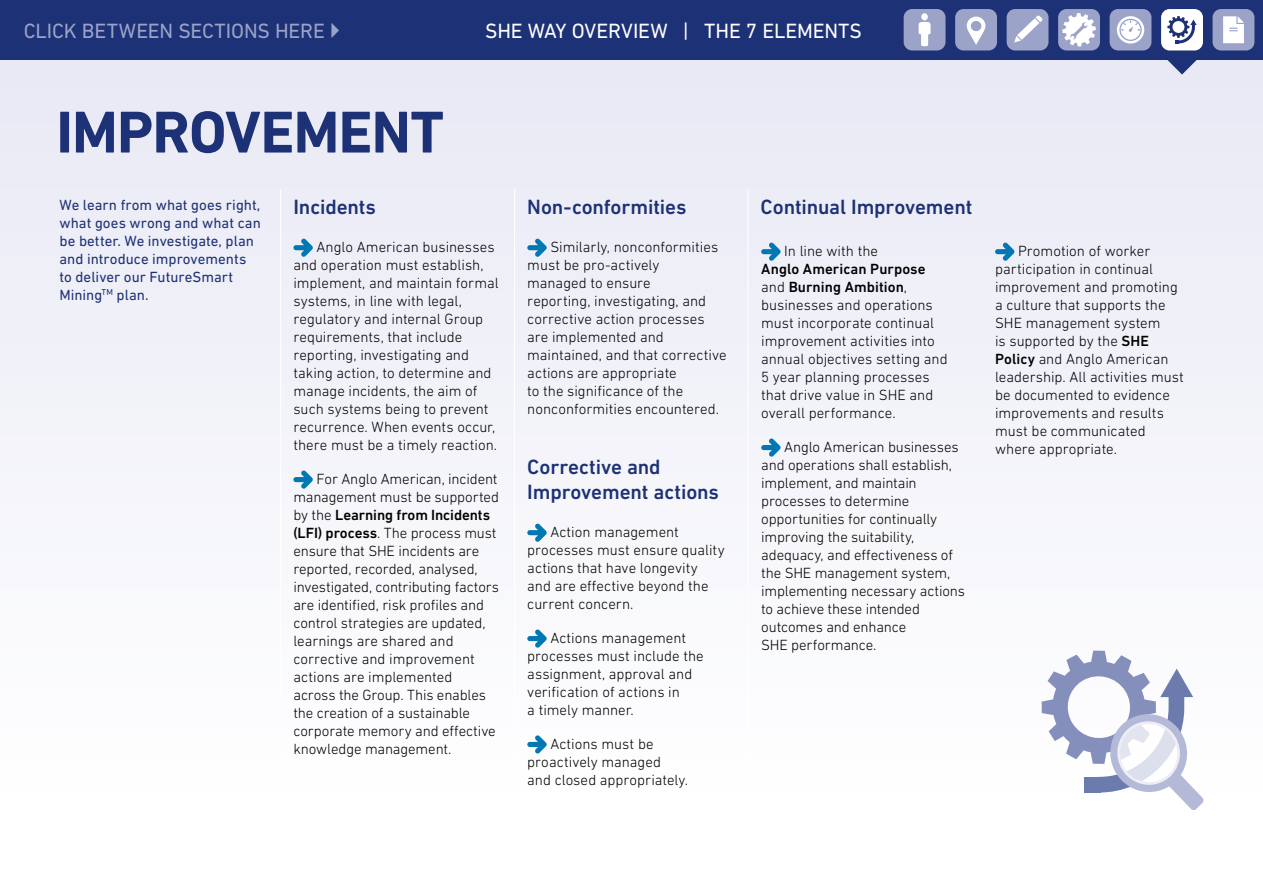
<style>
.page{position:relative;width:1263px;height:893px;background:#fff}
.page>*{position:absolute;margin:0;border:0;box-sizing:border-box;transform-origin:0 0}
.t1{font:700 60px "DIN Next LT Pro";letter-spacing:-.015em;color:#1d3176}
.t2{font:500 21px/25.2px "DIN Next LT Pro";letter-spacing:-.005em;color:#1d3176}
.t3{font:21px "DIN Next LT Pro";letter-spacing:-.01em;color:#fff}
.t4{font:21px "DIN Next LT Pro";letter-spacing:-.005em;color:#9ca3c9}
.t5{font:300 15px/18px "DIN Next LT Pro";color:#000}
.t6{font:15px/18px "DIN Next LT Pro";color:#1d3176}
.s1{font-weight:500}
</style>
<div class="page">
<div style="left:0;top:0;width:1263px;height:810px;background:#f3f4fa"></div>
<div style="left:0;top:0;width:1263px;height:60px;background:#1d3176"></div>
<div style="left:1161px;top:9px;width:42px;height:41px;background:#fff;border-radius:8px"></div>
<svg style="left:1167px;top:60px;width:30px;height:15px"></svg>
<svg style="left:293px;top:238px;width:20px;height:19px"></svg>
<svg style="left:293px;top:470px;width:20px;height:19px"></svg>
<svg style="left:527px;top:238px;width:20px;height:19px"></svg>
<svg style="left:527px;top:523px;width:20px;height:19px"></svg>
<svg style="left:527px;top:629px;width:20px;height:19px"></svg>
<svg style="left:527px;top:735px;width:20px;height:18px"></svg>
<hr style="left:514px;top:189px;width:1px;height:644px;background:#fff">
<hr style="left:280px;top:189px;width:1px;height:644px;background:#fff">
<hr style="left:747px;top:189px;width:1px;height:644px;background:#fff">
<svg style="left:761px;top:242px;width:20px;height:19px"></svg>
<svg style="left:761px;top:438px;width:20px;height:19px"></svg>
<svg style="left:995px;top:242px;width:19px;height:19px"></svg>
<svg style="left:1167px;top:16px;width:30px;height:27px"></svg>
<svg style="left:1042px;top:651px;width:161px;height:159px"></svg>
<div style="left:904px;top:9px;width:41px;height:41px;background:#9ca3c9;border-radius:8px"></div>
<div style="left:921px;top:13px;width:7px;height:7px;background:#fff;border-radius:50%"></div>
<svg style="left:919px;top:22px;width:12px;height:24px"></svg>
<div style="left:955px;top:9px;width:42px;height:41px;background:#9ca3c9;border-radius:8px"></div>
<svg style="left:967px;top:17px;width:18px;height:28px"></svg>
<div style="left:1007px;top:9px;width:41px;height:41px;background:#9ca3c9;border-radius:8px"></div>
<svg style="left:1014px;top:15px;width:29px;height:27px"></svg>
<div style="left:1212px;top:9px;width:42px;height:41px;background:#9ca3c9;border-radius:8px"></div>
<svg style="left:1223px;top:16px;width:21px;height:27px"></svg>
<div style="left:1109px;top:9px;width:42px;height:41px;background:#9ca3c9;border-radius:8px"></div>
<svg style="left:1117px;top:16px;width:27px;height:28px"></svg>
<div style="left:1058px;top:9px;width:42px;height:41px;background:#9ca3c9;border-radius:8px"></div>
<svg style="left:1062px;top:13px;width:34px;height:33px"></svg>
<h2 class="t4" style="left:24px;top:19px;width:303px">CLICK BETWEEN SECTIONS HERE</h2>
<h2 class="t3" style="left:485px;top:18px;width:378px">SHE WAY OVERVIEW | THE 7 ELEMENTS</h2>
<h1 class="t1" style="left:56px;top:97px;width:389px">IMPROVEMENT</h1>
<p class="t6" style="left:60px;top:195px;width:203px">We learn from what goes right, what goes wrong and what can be better. We investigate, plan and introduce improvements to deliver our FutureSmart<br>Mining<sup>TM</sup> plan.</p>
<h2 class="t2" style="left:293px;top:194px;width:84px">Incidents</h2>
<p class="t5" style="left:293px;top:238px;width:207px;text-indent:23px">Anglo American businesses and operation must establish, implement, and maintain formal systems, in line with legal, regulatory and internal Group requirements, that include reporting, investigating and taking action, to determine and manage incidents, the aim of such systems being to prevent recurrence. When events occur, there must be a timely reaction.</p>
<p class="t5" style="left:293px;top:470px;width:207px;text-indent:23px">For Anglo American, incident management must be supported by the <span class="s1">Learning from Incidents (LFI) process</span>. The process must ensure that SHE incidents are reported, recorded, analysed, investigated, contributing factors are identified, risk profiles and control strategies are updated, learnings are shared and corrective and improvement actions are implemented<br>across the Group. This enables the creation of a sustainable corporate memory and effective knowledge management.</p>
<h2 class="t2" style="left:527px;top:194px;width:161px">Non-conformities</h2>
<p class="t5" style="left:527px;top:238px;width:201px;text-indent:23px">Similarly, nonconformities must be pro-actively<br>managed to ensure<br>reporting, investigating, and corrective action processes are implemented and maintained, and that corrective actions are appropriate<br>to the significance of the nonconformities encountered.</p>
<h2 class="t2" style="left:527px;top:454px;width:193px">Corrective and<br>Improvement actions</h2>
<p class="t5" style="left:527px;top:523px;width:199px;text-indent:23px">Action management processes must ensure quality actions that have longevity and are effective beyond the current concern.</p>
<p class="t5" style="left:527px;top:629px;width:178px;text-indent:23px">Actions management processes must include the assignment, approval and verification of actions in<br>a timely manner.</p>
<p class="t5" style="left:527px;top:735px;width:162px;text-indent:23px">Actions must be proactively managed and closed appropriately.</p>
<h2 class="t2" style="left:761px;top:194px;width:213px">Continual Improvement</h2>
<p class="t5" style="left:784px;top:242px;width:95px">In line with the</p>
<p class="t5" style="left:761px;top:260px;width:188px"><span class="s1">Anglo American Purpose </span>and <span class="s1">Burning Ambition</span>, businesses and operations must incorporate continual improvement activities into annual objectives setting and<br>5 year planning processes that drive value in SHE and overall performance.</p>
<p class="t5" style="left:761px;top:438px;width:205px;text-indent:23px">Anglo American businesses and operations shall establish, implement, and maintain processes to determine opportunities for continually improving the suitability, adequacy, and effectiveness of the SHE management system, implementing necessary actions to achieve these intended outcomes and enhance<br>SHE performance.</p>
<p class="t5" style="left:995px;top:242px;width:190px;text-indent:23px">Promotion of worker participation in continual improvement and promoting a culture that supports the<br>SHE management system<br>is supported by the <span class="s1">SHE<br>Policy</span> and Anglo American leadership. All activities must be documented to evidence improvements and results must be communicated where appropriate.</p>
</div>
